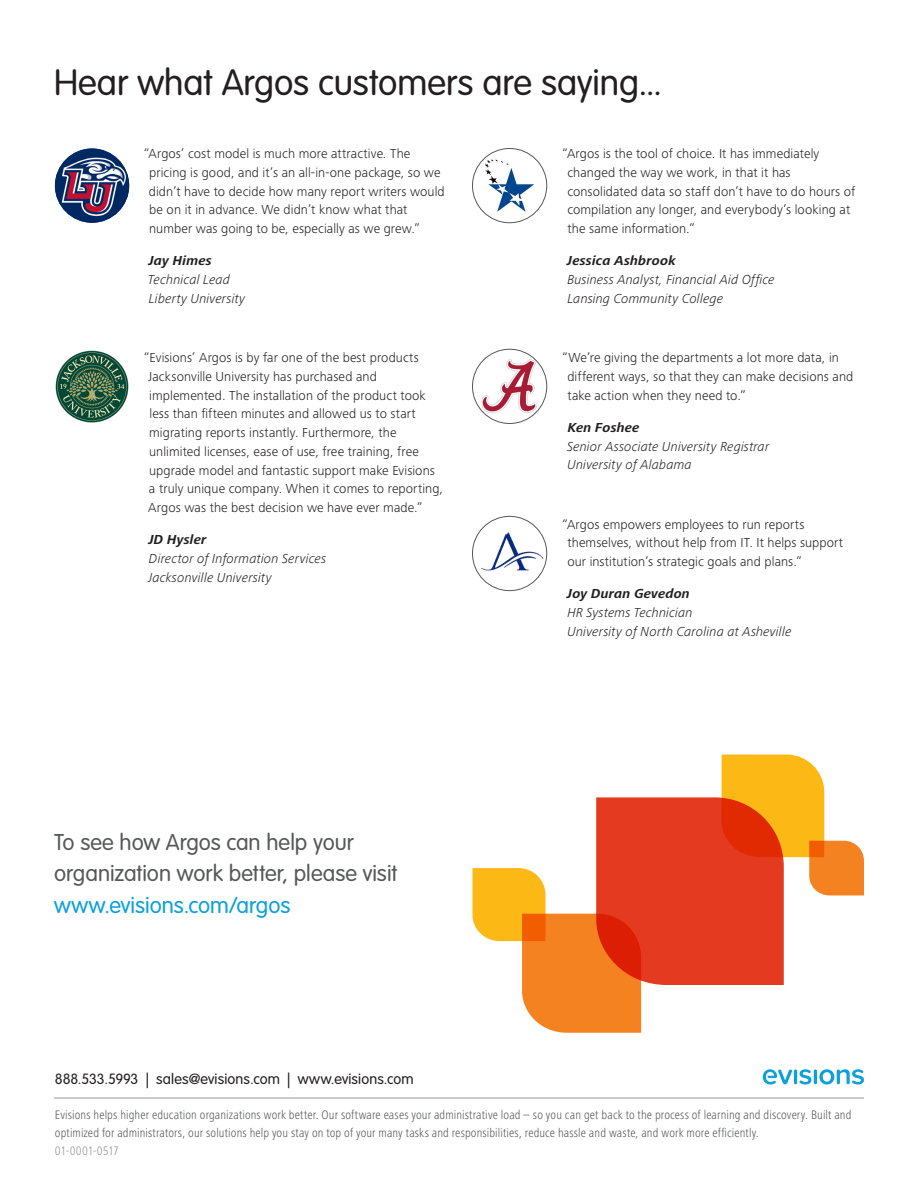
<style>
.page{position:relative;width:918px;height:1188px;background:#fff}
.page>*{position:absolute;margin:0;border:0;box-sizing:border-box;transform-origin:0 0}
.Heading{font:300 36px "VAG Rounded Std";letter-spacing:-.005em;color:#231f20}
.Call_to_Action{font:300 22.5px/31.5px "VAG Rounded Std";color:#57585a}
.Call_to_Action-2{font:300 22.5px "VAG Rounded Std";color:#0ca0dc}
.Contact_Info{font:300 14.7px "VAG Rounded Std";letter-spacing:.01em;color:#231f20}
.Testimonial_Text{font:300 13.5px/18.8px "Frutiger Next Pro";letter-spacing:.01em;color:#231f20}
.Testimonial_Title{font:italic 300 13.5px "Frutiger Next Pro";letter-spacing:.01em;color:#231f20}
.Testimonial_Name{font:italic 700 13.5px "Frutiger Next Pro";letter-spacing:.01em;color:#231f20}
.Footer_Back_Cover{font:300 condensed 12.75px/18px "Frutiger Next Pro";letter-spacing:.01em;color:#57585a}
.Footer_Back_Cover-2{font:300 condensed 12.75px "Frutiger Next Pro";letter-spacing:-.02em;color:#939598}
</style>
<div class="page">
<img style="left:482px;top:359px;width:55px;height:55px">
<div style="left:472px;top:349px;width:75px;height:75px;border:1px solid #57585a;border-radius:50%"></div>
<hr style="left:54px;top:1098px;width:810px;height:1px;background:#939598">
<svg style="left:763px;top:1069px;width:29px;height:15px"></svg>
<hr style="left:794px;top:1069px;width:3px;height:15px;background:#0ca0dc;border-radius:2px">
<svg style="left:799px;top:1069px;width:12px;height:15px"></svg>
<hr style="left:814px;top:1069px;width:3px;height:15px;background:#0ca0dc;border-radius:2px">
<svg style="left:819px;top:1069px;width:45px;height:15px"></svg>
<img style="left:55px;top:148px;width:74px;height:75px;border-radius:37px">
<img style="left:485px;top:159px;width:52px;height:56px">
<div style="left:472px;top:148px;width:75px;height:75px;border:1px solid #57585a;border-radius:50%"></div>
<img style="left:476px;top:532px;width:71px;height:43px">
<div style="left:472px;top:516px;width:75px;height:75px;border:1px solid #57585a;border-radius:50%"></div>
<img style="left:55px;top:350px;width:74px;height:74px;border-radius:37px">
<svg style="left:472px;top:755px;width:392px;height:278px"></svg>
<p class="Heading" style="left:54px;top:62px;width:610px">Hear what Argos customers are saying...</p>
<p class="Testimonial_Text" style="left:149px;top:144px;width:297px;text-indent:-5px">“Argos’ cost model is much more attractive. The pricing is good, and it’s an all-in-one package, so we didn’t have to decide how many report writers would be on it in advance. We didn’t know what that number was going to be, especially as we grew.”</p>
<p class="Testimonial_Name" style="left:149px;top:253px;width:64px">Jay Himes</p>
<p class="Testimonial_Title" style="left:148px;top:272px;width:83px">Technical Lead</p>
<p class="Testimonial_Title" style="left:149px;top:291px;width:98px">Liberty University</p>
<p class="Testimonial_Text" style="left:148px;top:348px;width:296px;text-indent:-5px">“Evisions’ Argos is by far one of the best products Jacksonville University has purchased and implemented. The installation of the product took less than fifteen minutes and allowed us to start migrating reports instantly. Furthermore, the unlimited licenses, ease of use, free training, free upgrade model and fantastic support make Evisions a truly unique company. When it comes to reporting, Argos was the best decision we have ever made.”</p>
<p class="Testimonial_Name" style="left:149px;top:532px;width:59px">JD Hysler</p>
<p class="Testimonial_Title" style="left:149px;top:551px;width:179px">Director of Information Services</p>
<p class="Testimonial_Title" style="left:148px;top:570px;width:125px">Jacksonville University</p>
<p class="Call_to_Action" style="left:54px;top:827px;width:345px">To see how Argos can help your organization work better, please visit</p>
<p class="Call_to_Action-2" style="left:54px;top:892px;width:238px">www.evisions.com/argos</p>
<p class="Testimonial_Text" style="left:567px;top:144px;width:289px;text-indent:-5px">“Argos is the tool of choice. It has immediately changed the way we work, in that it has consolidated data so staff don’t have to do hours of compilation any longer, and everybody’s looking at the same information.”</p>
<p class="Testimonial_Name" style="left:567px;top:253px;width:110px">Jessica Ashbrook</p>
<p class="Testimonial_Title" style="left:567px;top:272px;width:209px">Business Analyst, Financial Aid Office</p>
<p class="Testimonial_Title" style="left:567px;top:291px;width:157px">Lansing Community College</p>
<p class="Testimonial_Text" style="left:567px;top:348px;width:288px;text-indent:-5px">“We’re giving the departments a lot more data, in different ways, so that they can make decisions and take action when they need to.”</p>
<p class="Testimonial_Name" style="left:568px;top:420px;width:73px">Ken Foshee</p>
<p class="Testimonial_Title" style="left:567px;top:439px;width:204px">Senior Associate University Registrar</p>
<p class="Testimonial_Title" style="left:568px;top:457px;width:126px">University of Alabama</p>
<p class="Testimonial_Text" style="left:567px;top:515px;width:277px;text-indent:-5px">“Argos empowers employees to run reports themselves, without help from IT. It helps support our institution’s strategic goals and plans.”</p>
<p class="Testimonial_Name" style="left:567px;top:586px;width:124px">Joy Duran Gevedon</p>
<p class="Testimonial_Title" style="left:567px;top:605px;width:127px">HR Systems Technician</p>
<p class="Testimonial_Title" style="left:568px;top:624px;width:226px">University of North Carolina at Asheville</p>
<p class="Contact_Info" style="left:55px;top:1071px;width:360px">888.533.5993 | sales@evisions.com | www.evisions.com</p>
<p class="Footer_Back_Cover" style="left:55px;top:1105px;width:798px">Evisions helps higher education organizations work better. Our software eases your administrative load – so you can get back to the process of learning and discovery. Built and optimized for administrators, our solutions help you stay on top of your many tasks and responsibilities, reduce hassle and waste, and work more efficiently.</p>
<p class="Footer_Back_Cover-2" style="left:55px;top:1143px;width:66px">01-0001-0517</p>
</div>
